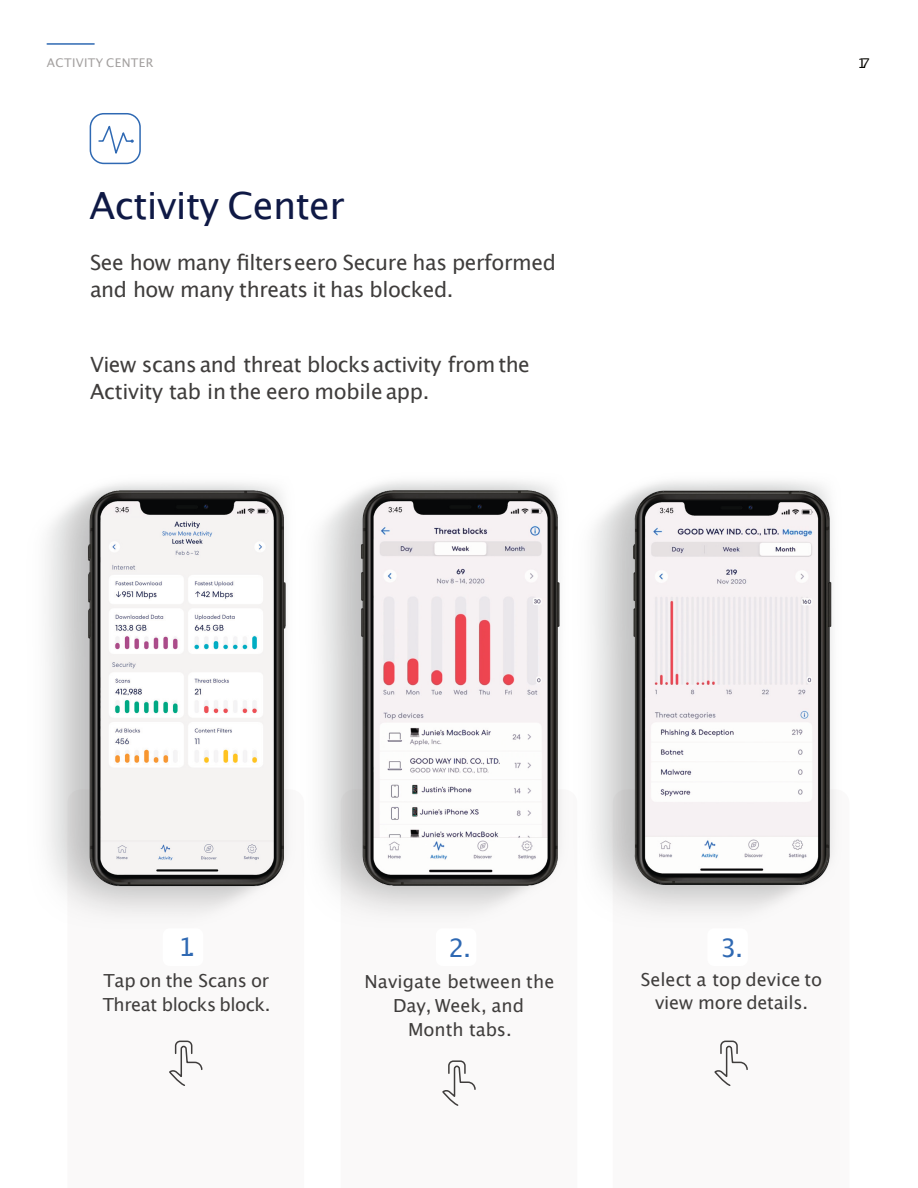
<style>
.page{position:relative;width:918px;height:1188px;background:#fff}
.page>*{position:absolute;margin:0;border:0;box-sizing:border-box;transform-origin:0 0}
.t1{font:37.5px "Lucida Grande";letter-spacing:-.015em;color:#0f1945}
.t2{font:25.5px "Lucida Grande";color:#2f69b3}
.t3{font:21px/27px "Lucida Grande";letter-spacing:-.02em;color:#3f3d3c}
.t4{font:18px/24px "Lucida Grande";letter-spacing:-.005em;color:#3f3d3c;text-align:center}
.t5{font:18px/24px "Lucida Grande";letter-spacing:-.025em;color:#3f3d3c}
.t6{font:13.5px "Lucida Grande";color:#080704}
.t7{font:12px "Lucida Grande";letter-spacing:.03em;color:#a3a09f}
</style>
<div class="page">
<hr style="left:47px;top:43px;width:47px;height:2px;background:#2f69b3">
<div style="left:90px;top:113px;width:51px;height:51px;border:2px solid #2f69b3;border-radius:14px"></div>
<img style="left:86px;top:489px;width:202px;height:399px">
<svg style="left:442px;top:1060px;width:34px;height:46px"></svg>
<svg style="left:98px;top:125px;width:36px;height:29px"></svg>
<img style="left:359px;top:488px;width:193px;height:399px">
<img style="left:552px;top:481px;width:284px;height:436px">
<img style="left:630px;top:489px;width:203px;height:397px">
<svg style="left:714px;top:1040px;width:34px;height:46px"></svg>
<svg style="left:169px;top:1040px;width:34px;height:46px"></svg>
<p class="t7" style="left:47px;top:57px;width:108px">ACTIVITY CENTER</p>
<p class="t6" style="left:857px;top:57px;width:14px">17</p>
<h1 class="t1" style="left:90px;top:190px;width:257px">Activity Center</h1>
<p class="t3" style="left:90px;top:251px;width:467px">See how many filterseero Secure has performed and how many threats it has blocked.</p>
<p class="t3" style="left:90px;top:352px;width:441px">View scans and threat blocksactivity from the<br>Activity tab in the eero mobile app.</p>
<p class="t2" style="left:178px;top:936px;width:19px">1.</p>
<p class="t5" style="left:103px;top:970px;width:169px">Tap on the Scans or<br>Threat blocks block.</p>
<p class="t2" style="left:449px;top:937px;width:24px">2.</p>
<p class="t4" style="left:364px;top:971px;width:192px">Navigate between the<br>Day, Week, and<br>Month tabs.</p>
<p class="t2" style="left:721px;top:937px;width:24px">3.</p>
<p class="t4" style="left:641px;top:970px;width:183px;line-height:22.5px">Select a top device to view more details.</p>
</div>
